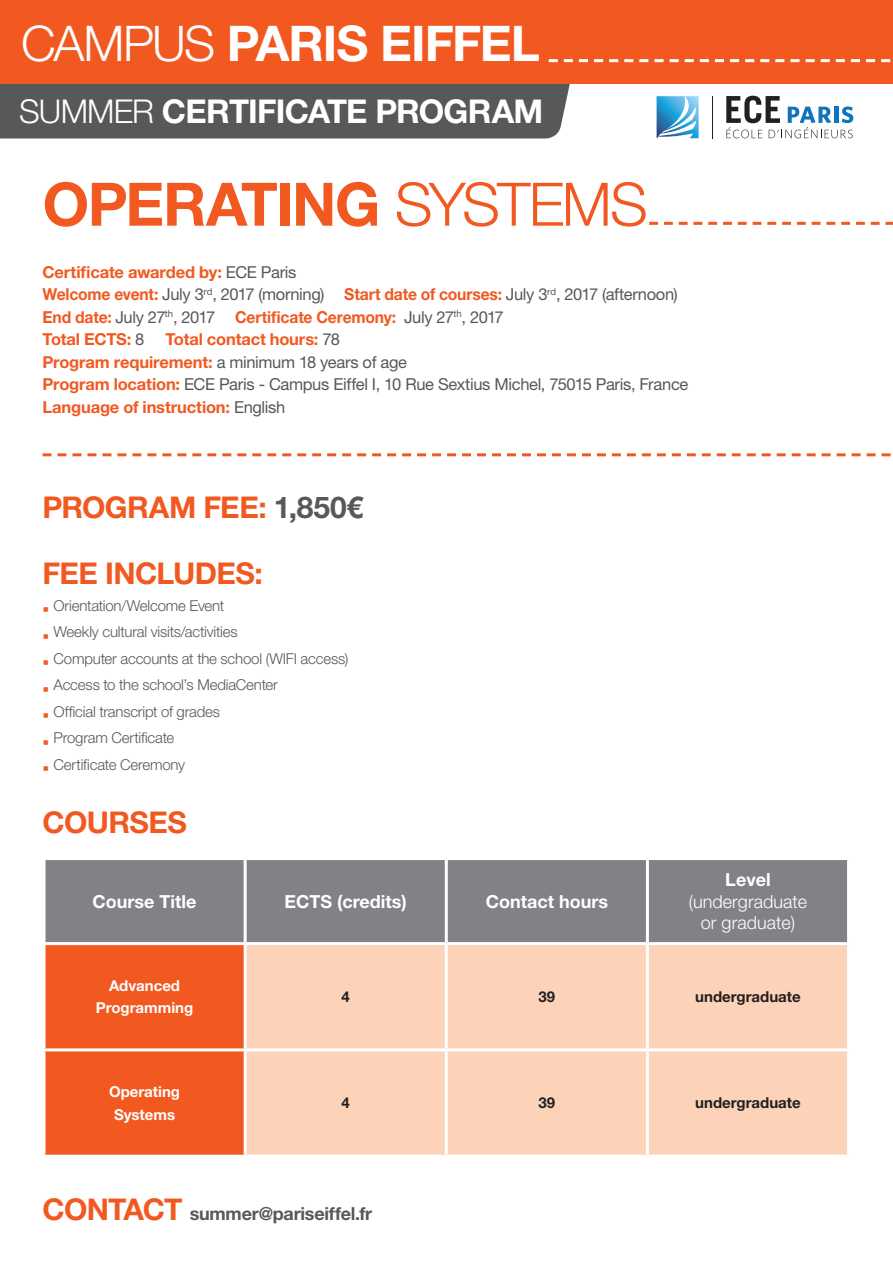
<style>
.page{position:relative;width:893px;height:1263px;background:#fff}
.page>*{position:absolute;margin:0;border:0;box-sizing:border-box;transform-origin:0 0}
.t1{font:700 60px "Helvetica Neue LT Std";letter-spacing:-.025em;color:#f15921}
.t2{font:700 49.2px "Helvetica Neue LT Std";letter-spacing:-.025em;color:#fff}
.t3{font:700 32.85px "Helvetica Neue LT Std";letter-spacing:-.025em;color:#fff}
.t4{font:700 30px "Helvetica Neue LT Std";letter-spacing:-.02em;color:#f15921}
.t5{font:700 18px "Helvetica Neue LT Std";color:#fff}
.t6{font:700 18px "Helvetica Neue LT Std";letter-spacing:-.015em;color:#57585a}
.t7{font:300 18px "Helvetica Neue LT Std";color:#fff}
.t8{font:16.5px/22.5px "Helvetica Neue LT Std";letter-spacing:-.02em;color:#57585a}
.t9{font:700 16.5px "Helvetica Neue LT Std";letter-spacing:-.01em;color:#f15921}
.t10{font:300 15px "Helvetica Neue LT Std";letter-spacing:-.015em;color:#57585a}
.t11{font:700 15px/22.5px "Helvetica Neue LT Std";color:#fff;text-align:center}
.t12{font:700 15px "Helvetica Neue LT Std";color:#231f20}
.s1{font-weight:300}
.s2{font-weight:400;color:#57585a}
.s3{font-weight:700;color:#f15921}
.s4{color:#57585a}
.s5{color:#f15921}
.s6{font-size:30px;color:#f15921}
</style>
<div class="page">
<div style="left:0;top:84px;width:570px;height:54px;background:#57585a"></div>
<div style="left:0;top:0;width:893px;height:84px;background:#f15921"></div>
<svg style="left:549px;top:59px;width:342px;height:3px"></svg>
<svg style="left:649px;top:222px;width:244px;height:3px"></svg>
<svg style="left:43px;top:453px;width:848px;height:3px"></svg>
<div style="left:46px;top:860px;width:801px;height:82px;background:#808285"></div>
<div style="left:46px;top:945px;width:198px;height:210px;background:#f15921"></div>
<div style="left:247px;top:945px;width:600px;height:210px;background:#fcd2b8"></div>
<hr style="left:445px;top:860px;width:3px;height:82px;background:#fff">
<hr style="left:646px;top:860px;width:3px;height:82px;background:#fff">
<hr style="left:43px;top:1048px;width:202px;height:3px;background:#fff">
<hr style="left:445px;top:945px;width:3px;height:103px;background:#fff">
<hr style="left:646px;top:945px;width:3px;height:103px;background:#fff">
<hr style="left:245px;top:1048px;width:201px;height:3px;background:#fff">
<hr style="left:446px;top:1048px;width:201px;height:3px;background:#fff">
<hr style="left:445px;top:1051px;width:3px;height:104px;background:#fff">
<hr style="left:647px;top:1048px;width:203px;height:3px;background:#fff">
<hr style="left:646px;top:1051px;width:3px;height:104px;background:#fff">
<hr style="left:244px;top:860px;width:3px;height:82px;background:#fff">
<hr style="left:712px;top:96px;width:1px;height:42px;background:#231f20">
<svg style="left:657px;top:96px;width:42px;height:42px"></svg>
<svg style="left:726px;top:96px;width:127px;height:42px"></svg>
<p class="t2" style="left:21px;top:13px;width:520px"><span class="s1">CAMPUS</span> PARIS EIFFEL</p>
<p class="t3" style="left:19px;top:91px;width:526px"><span class="s1">SUMMER</span> CERTIFICATE PROGRAM</p>
<p class="t1" style="left:43px;top:167px;width:607px">OPERATING <span class="s1">SYSTEMS</span></p>
<p class="t9" style="left:43px;top:262px;width:255px">Certificate awarded by: <span class="s2">ECE Paris</span></p>
<p class="t8" style="left:43px;top:283px;width:637px"><span class="s3">Welcome event:</span> July 3<sup>rd</sup>, 2017 (morning) <span class="s3">Start date of courses:</span> July 3<sup>rd</sup>, 2017 (afternoon)<br><span class="s3">End date:</span> July 27<sup>th</sup>, 2017 <span class="s3">Certificate Ceremony:</span> July 27<sup>th</sup>, 2017</p>
<p class="t9" style="left:43px;top:329px;width:103px">Total ECTS: <span class="s2">8</span></p>
<p class="t9" style="left:165px;top:329px;width:176px">Total contact hours: <span class="s2">78</span></p>
<p class="t8" style="left:43px;top:351px;width:366px"><span class="s3">Program requirement:</span> a minimum 18 years of age</p>
<p class="t8" style="left:43px;top:373px;width:647px"><span class="s3">Program location:</span> ECE Paris - Campus Eiffel I, 10 Rue Sextius Michel, 75015 Paris, France</p>
<p class="t9" style="left:43px;top:397px;width:244px">Language of instruction: <span class="s2">English</span></p>
<p class="t4" style="left:43px;top:489px;width:322px">PROGRAM FEE: <span class="s4">1,850€</span></p>
<p class="t4" style="left:43px;top:555px;width:222px">FEE INCLUDES:</p>
<p class="t10" style="left:43px;top:596px;width:183px"><span class="s5">▪</span> Orientation/Welcome Event</p>
<p class="t10" style="left:43px;top:623px;width:197px"><span class="s5">▪</span> Weekly cultural visits/activities</p>
<p class="t10" style="left:43px;top:649px;width:307px"><span class="s5">▪</span> Computer accounts at the school (WIFI access)</p>
<p class="t10" style="left:43px;top:676px;width:237px"><span class="s5">▪</span> Access to the school’s MediaCenter</p>
<p class="t10" style="left:43px;top:702px;width:179px"><span class="s5">▪</span> Official transcript of grades</p>
<p class="t10" style="left:43px;top:729px;width:133px"><span class="s5">▪</span> Program Certificate</p>
<p class="t10" style="left:43px;top:755px;width:144px"><span class="s5">▪</span> Certificate Ceremony</p>
<p class="t4" style="left:43px;top:804px;width:146px">COURSES</p>
<p class="t5" style="left:93px;top:890px;width:105px">Course Title</p>
<p class="t5" style="left:285px;top:890px;width:124px">ECTS (credits)</p>
<p class="t5" style="left:486px;top:890px;width:124px">Contact hours</p>
<p class="t5" style="left:725px;top:868px;width:47px">Level</p>
<p class="t7" style="left:689px;top:890px;width:120px">(undergraduate</p>
<p class="t7" style="left:701px;top:912px;width:96px">or graduate)</p>
<p class="t11" style="left:96px;top:974px;width:99px">Advanced<br>Programming</p>
<p class="t12" style="left:342px;top:987px;width:10px">4</p>
<p class="t12" style="left:538px;top:987px;width:18px">39</p>
<p class="t12" style="left:695px;top:987px;width:107px">undergraduate</p>
<p class="t11" style="left:109px;top:1080px;width:73px">Operating<br>Systems</p>
<p class="t12" style="left:342px;top:1094px;width:10px">4</p>
<p class="t12" style="left:538px;top:1094px;width:18px">39</p>
<p class="t12" style="left:695px;top:1094px;width:107px">undergraduate</p>
<p class="t6" style="left:43px;top:1202px;width:331px"><span class="s6">CONTACT</span> summer@pariseiffel.fr</p>
</div>
